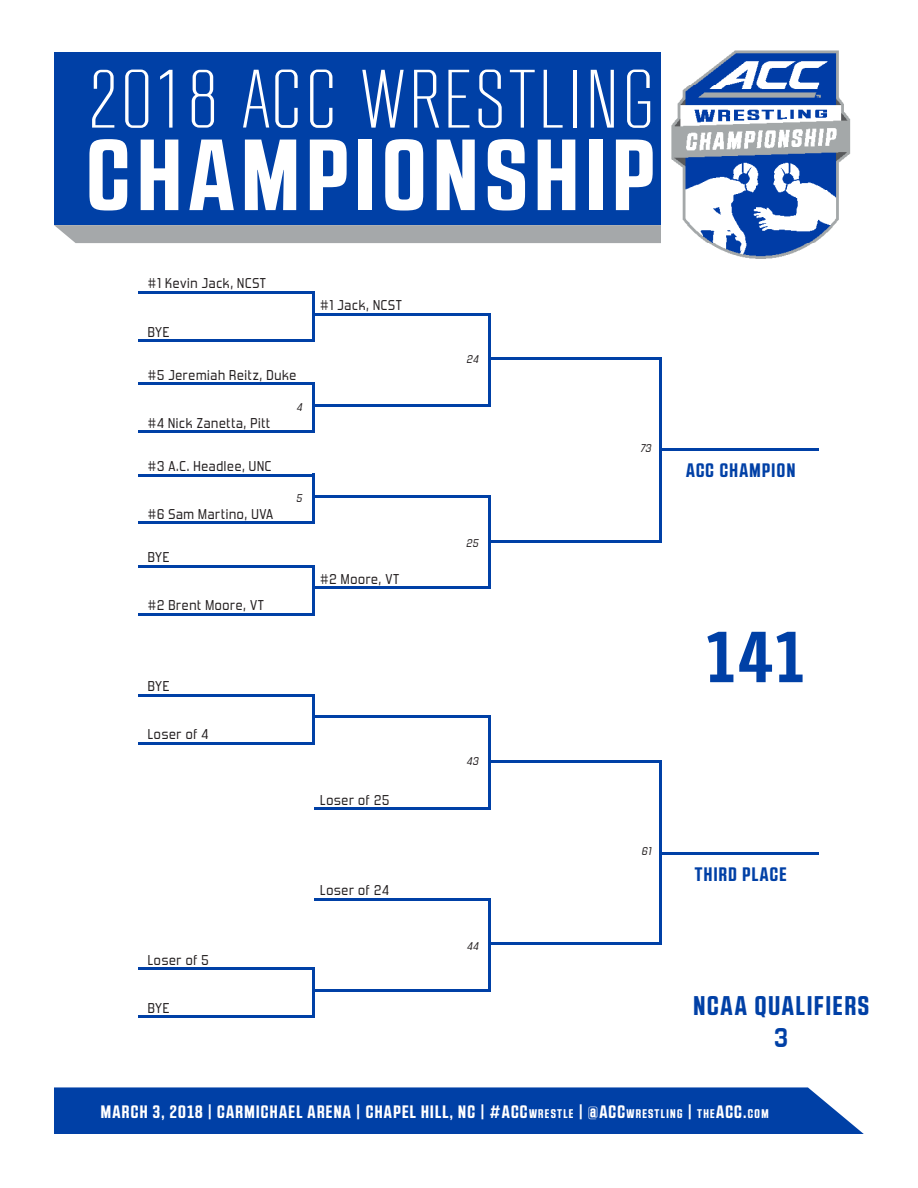
<style>
.page{position:relative;width:918px;height:1188px;background:#fff}
.page>*{position:absolute;margin:0;border:0;box-sizing:border-box;transform-origin:0 0}
.t1{font:700 100.8px "RB No 2.1 a";letter-spacing:.075em;color:#fff}
.t2{font:300 81.9px "RB No 2";letter-spacing:.05em;color:#fff}
.t3{font:700 72px "RB No 2.1 a";color:#0040a6}
.t4{font:700 27px "RB No 2.1 a";letter-spacing:.075em;color:#0040a6}
.t5{font:700 27px "Forgotten Futurist Rg";color:#0040a6}
.t6{font:700 19.5px "RB No 2.1 a";letter-spacing:.075em;color:#0040a6}
.t7{font:700 18px "RB No 2.1 a";letter-spacing:.075em;color:#fff}
.t8{font:14.1px "Forgotten Futurist Rg";letter-spacing:.05em;color:#231f20}
.t9{font:italic 11.1px "Forgotten Futurist Rg";letter-spacing:.05em;color:#231f20}
.s1{font-style:inherit}
.s2{font-size:12.6px}
</style>
<div class="page">
<hr style="left:488px;top:313px;width:2px;height:93px;background:#0040a6">
<hr style="left:314px;top:313px;width:176px;height:2px;background:#0040a6">
<hr style="left:314px;top:404px;width:176px;height:2px;background:#0040a6">
<hr style="left:488px;top:716px;width:2px;height:93px;background:#0040a6">
<hr style="left:314px;top:716px;width:176px;height:2px;background:#0040a6">
<hr style="left:314px;top:807px;width:176px;height:2px;background:#0040a6">
<hr style="left:488px;top:495px;width:2px;height:94px;background:#0040a6">
<hr style="left:314px;top:495px;width:176px;height:3px;background:#0040a6">
<hr style="left:314px;top:587px;width:176px;height:2px;background:#0040a6">
<hr style="left:488px;top:898px;width:2px;height:94px;background:#0040a6">
<hr style="left:314px;top:898px;width:176px;height:2px;background:#0040a6">
<hr style="left:314px;top:989px;width:176px;height:3px;background:#0040a6">
<hr style="left:659px;top:357px;width:3px;height:185px;background:#0040a6">
<hr style="left:488px;top:357px;width:174px;height:3px;background:#0040a6">
<hr style="left:488px;top:540px;width:174px;height:2px;background:#0040a6">
<hr style="left:659px;top:760px;width:3px;height:185px;background:#0040a6">
<hr style="left:488px;top:760px;width:174px;height:2px;background:#0040a6">
<hr style="left:488px;top:943px;width:174px;height:2px;background:#0040a6">
<hr style="left:662px;top:448px;width:156px;height:2px;background:#0040a6">
<hr style="left:662px;top:853px;width:156px;height:2px;background:#0040a6">
<hr style="left:138px;top:291px;width:176px;height:3px;background:#0040a6">
<hr style="left:138px;top:339px;width:176px;height:2px;background:#0040a6">
<hr style="left:312px;top:291px;width:2px;height:50px;background:#0040a6">
<hr style="left:138px;top:694px;width:176px;height:2px;background:#0040a6">
<hr style="left:138px;top:742px;width:176px;height:2px;background:#0040a6">
<hr style="left:312px;top:694px;width:2px;height:50px;background:#0040a6">
<hr style="left:138px;top:474px;width:176px;height:2px;background:#0040a6">
<hr style="left:138px;top:522px;width:176px;height:2px;background:#0040a6">
<hr style="left:312px;top:474px;width:2px;height:50px;background:#0040a6">
<hr style="left:138px;top:383px;width:176px;height:2px;background:#0040a6">
<hr style="left:138px;top:430px;width:176px;height:3px;background:#0040a6">
<hr style="left:312px;top:383px;width:2px;height:50px;background:#0040a6">
<hr style="left:138px;top:565px;width:176px;height:2px;background:#0040a6">
<hr style="left:138px;top:613px;width:176px;height:2px;background:#0040a6">
<hr style="left:312px;top:565px;width:2px;height:50px;background:#0040a6">
<hr style="left:138px;top:968px;width:176px;height:2px;background:#0040a6">
<hr style="left:138px;top:1016px;width:176px;height:2px;background:#0040a6">
<hr style="left:312px;top:968px;width:2px;height:50px;background:#0040a6">
<div style="left:54px;top:53px;width:761px;height:172px;background:#0040a6"></div>
<svg style="left:54px;top:225px;width:607px;height:18px"></svg>
<div style="left:54px;top:1087px;width:810px;height:47px;background:#0040a6"></div>
<img style="left:662px;top:50px;width:189px;height:209px">
<p class="t2" style="left:89px;top:55px;width:567px">2018 ACC WRESTLING</p>
<p class="t1" style="left:87px;top:116px;width:569px">CHAMPIONSHIP</p>
<p class="t8" style="left:148px;top:275px;width:120px">#1 Kevin Jack, NCST</p>
<p class="t8" style="left:148px;top:323px;width:23px">BYE</p>
<p class="t8" style="left:148px;top:366px;width:150px">#5 Jeremiah Reitz, Duke</p>
<p class="t8" style="left:148px;top:414px;width:124px">#4 Nick Zanetta, Pitt</p>
<p class="t8" style="left:148px;top:457px;width:125px">#3 A.C. Headlee, UNC</p>
<p class="t8" style="left:148px;top:506px;width:127px">#6 Sam Martino, UVA</p>
<p class="t8" style="left:148px;top:549px;width:23px">BYE</p>
<p class="t8" style="left:148px;top:597px;width:118px">#2 Brent Moore, VT</p>
<p class="t9" style="left:297px;top:400px;width:7px">4</p>
<p class="t9" style="left:296px;top:491px;width:7px">5</p>
<p class="t8" style="left:320px;top:297px;width:83px">#1 Jack, NCST</p>
<p class="t8" style="left:320px;top:571px;width:81px">#2 Moore, VT</p>
<p class="t8" style="left:148px;top:678px;width:23px">BYE</p>
<p class="t8" style="left:148px;top:726px;width:62px">Loser of 4</p>
<p class="t8" style="left:320px;top:791px;width:70px">Loser of 25</p>
<p class="t8" style="left:148px;top:951px;width:62px">Loser of 5</p>
<p class="t8" style="left:148px;top:1000px;width:23px">BYE</p>
<p class="t8" style="left:320px;top:882px;width:70px">Loser of 24</p>
<p class="t9" style="left:466px;top:352px;width:13px">24</p>
<p class="t9" style="left:466px;top:537px;width:13px">25</p>
<p class="t9" style="left:466px;top:754px;width:13px">43</p>
<p class="t9" style="left:467px;top:939px;width:13px">44</p>
<p class="t9" style="left:640px;top:442px;width:12px">73</p>
<p class="t6" style="left:686px;top:459px;width:111px">ACC CHAMPION</p>
<p class="t3" style="left:708px;top:615px;width:96px">141</p>
<p class="t9" style="left:642px;top:844px;width:11px">61</p>
<p class="t6" style="left:695px;top:863px;width:93px">THIRD PLACE</p>
<p class="t4" style="left:693px;top:989px;width:177px">NCAA QUALIFIERS</p>
<p class="t5" style="left:774px;top:1021px;width:15px">3</p>
<p class="t7" style="left:101px;top:1101px;width:669px">MARCH 3, 2018 | CARMICHAEL ARENA | CHAPEL HILL, NC | <span class="s1">#ACC</span><span class="s2">WRESTLE</span> <span class="s1">| @ACC</span><span class="s2">WRESTLING</span> <span class="s1">|</span> <span class="s2">THE</span><span class="s1">ACC.</span><span class="s2">COM</span></p>
</div>
